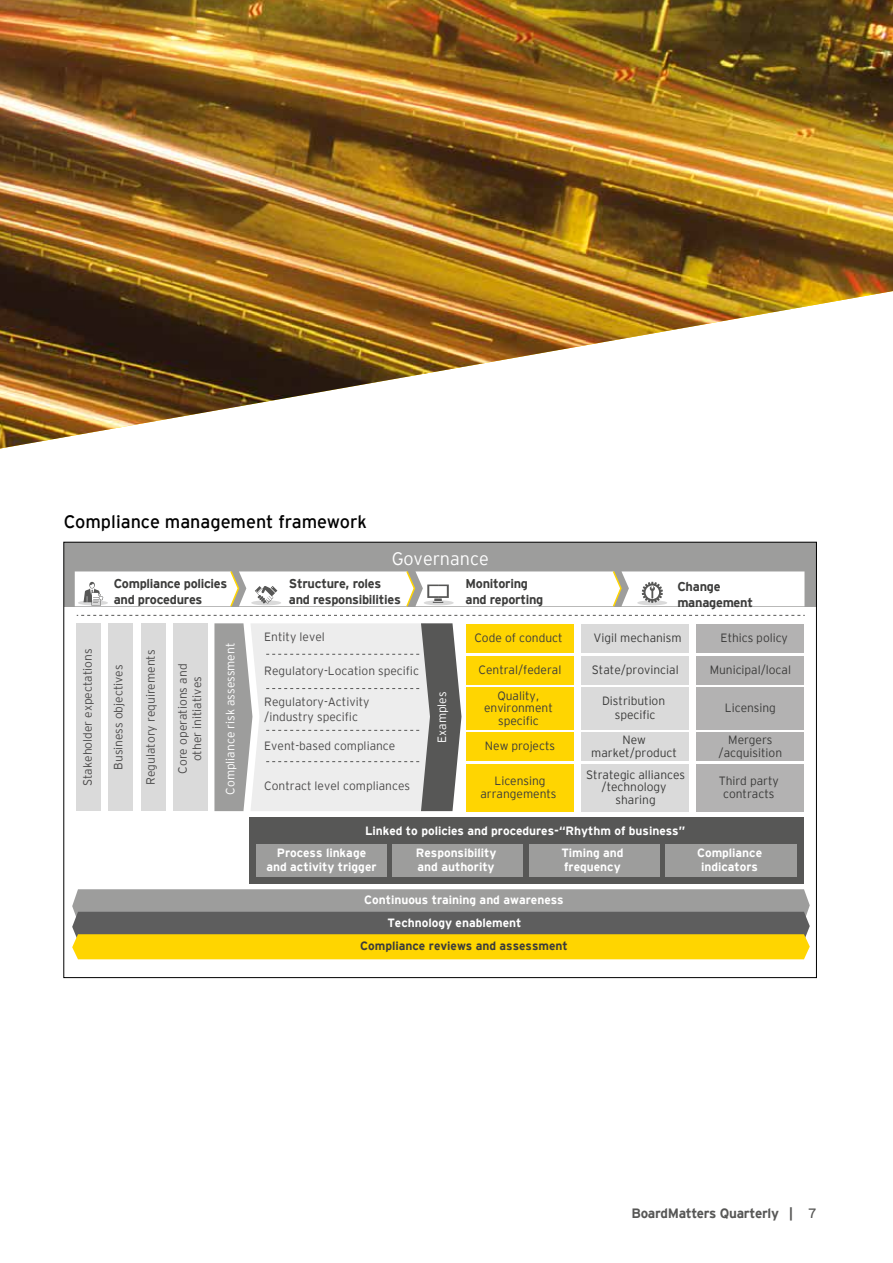
<style>
.page{position:relative;width:893px;height:1263px;background:#fff}
.page>*{position:absolute;margin:0;border:0;box-sizing:border-box;transform-origin:0 0}
.t1{font:18px "EY Interstate";color:#000}
.t2{font:300 18px "EY Interstate";letter-spacing:-.005em;color:#fff}
.t3{font:700 13.5px "EY Interstate";letter-spacing:-.02em;color:#575756}
.t4{font:700 12.75px/15.3px "EY Interstate";letter-spacing:-.025em;color:#3c3c3b}
.t5{font:300 12px/12.8px "EY Interstate";letter-spacing:-.005em;color:#3c3c3b;text-align:center}
.t6{font:300 12px/14.4px "EY Interstate";color:#4d4c4c;text-align:center}
.t7{font:700 12px/14.4px "EY Interstate";letter-spacing:-.005em;color:#fff}
.t8{font:300 12px "EY Interstate";color:#fff}
.t9{font:700 12px "EY Interstate";color:#3c3c3b}
.s1{font-weight:400}
</style>
<div class="page">
<img style="left:0;top:0;width:893px;height:449px">
<div style="left:250px;top:817px;width:554px;height:67px;background:#575756"></div>
<div style="left:256px;top:844px;width:131px;height:32px;background:#9d9d9c"></div>
<div style="left:393px;top:844px;width:130px;height:32px;background:#9d9d9c"></div>
<div style="left:529px;top:844px;width:130px;height:32px;background:#9d9d9c"></div>
<div style="left:666px;top:844px;width:131px;height:32px;background:#9d9d9c"></div>
<div style="left:64px;top:542px;width:752px;height:64px;background:#9d9d9c"></div>
<svg style="left:77px;top:615px;width:728px;height:1px"></svg>
<div style="left:76px;top:623px;width:24px;height:188px;background:#dadada"></div>
<div style="left:466px;top:625px;width:108px;height:28px;background:#ffd501"></div>
<div style="left:582px;top:625px;width:107px;height:28px;background:#dadada"></div>
<div style="left:697px;top:625px;width:107px;height:28px;background:#b3b2b2"></div>
<div style="left:466px;top:656px;width:108px;height:28px;background:#ffd501"></div>
<div style="left:582px;top:656px;width:107px;height:28px;background:#dadada"></div>
<div style="left:697px;top:656px;width:107px;height:28px;background:#b3b2b2"></div>
<div style="left:466px;top:687px;width:108px;height:43px;background:#ffd501"></div>
<div style="left:582px;top:687px;width:107px;height:43px;background:#dadada"></div>
<div style="left:697px;top:687px;width:107px;height:43px;background:#b3b2b2"></div>
<div style="left:466px;top:764px;width:108px;height:47px;background:#ffd501"></div>
<div style="left:582px;top:764px;width:107px;height:47px;background:#dadada"></div>
<div style="left:697px;top:764px;width:107px;height:47px;background:#b3b2b2"></div>
<div style="left:466px;top:733px;width:108px;height:28px;background:#ffd501"></div>
<div style="left:582px;top:733px;width:107px;height:28px;background:#dadada"></div>
<div style="left:697px;top:733px;width:107px;height:28px;background:#b3b2b2"></div>
<div style="left:108px;top:623px;width:25px;height:188px;background:#dadada"></div>
<div style="left:141px;top:623px;width:24px;height:188px;background:#dadada"></div>
<div style="left:173px;top:623px;width:35px;height:188px;background:#dadada"></div>
<svg style="left:72px;top:889px;width:738px;height:70px;background:#ac9d52"></svg>
<svg style="left:214px;top:623px;width:247px;height:188px;background:#cecece"></svg>
<svg style="left:75px;top:571px;width:729px;height:36px;background:#f4f3f2"></svg>
<h1 class="t1" style="left:64px;top:509px;width:305px">Compliance management framework</h1>
<h1 class="t2" style="left:392px;top:546px;width:99px">Governance</h1>
<p class="t6" style="left:80px;top:786px;width:139px;rotate:-90deg">Stakeholder expectations</p>
<p class="t4" style="left:114px;top:575px;width:115px">Compliance policies and procedures</p>
<p class="t4" style="left:289px;top:575px;width:114px">Structure, roles and responsibilities</p>
<p class="t4" style="left:465px;top:575px;width:79px">Monitoring and reporting</p>
<p class="t4" style="left:677px;top:578px;width:77px">Change management</p>
<p class="t6" style="left:110px;top:770px;width:107px;rotate:-90deg">Business objectives</p>
<p class="t6" style="left:143px;top:785px;width:137px;rotate:-90deg">Regulatory requirements</p>
<p class="t6" style="left:175px;top:774px;width:111px;rotate:-90deg">Core operations and other initiatives</p>
<p class="t8" style="left:222px;top:795px;width:153px;rotate:-90deg">Compliance risk assessment</p>
<p class="t6" style="left:264px;top:629px;width:62px">Entity level</p>
<p class="t5" style="left:474px;top:631px;width:90px">Code of conduct</p>
<p class="t5" style="left:721px;top:631px;width:69px">Ethics policy</p>
<p class="t5" style="left:479px;top:663px;width:84px">Central/federal</p>
<p class="t5" style="left:710px;top:663px;width:83px">Municipal/local</p>
<p class="t5" style="left:484px;top:688px;width:70px">Quality, environment specific</p>
<p class="t5" style="left:594px;top:631px;width:90px">Vigil mechanism</p>
<p class="t5" style="left:592px;top:663px;width:88px">State/provincial</p>
<p class="t5" style="left:602px;top:693px;width:65px;line-height:14.4px">Distribution specific</p>
<p class="t5" style="left:591px;top:733px;width:87px">New market/product</p>
<p class="t5" style="left:586px;top:767px;width:101px">Strategic alliances /technology sharing</p>
<p class="t5" style="left:719px;top:774px;width:62px">Third party contracts</p>
<p class="t6" style="left:264px;top:663px;width:156px">Regulatory-Location specific</p>
<p class="t6" style="left:264px;top:694px;width:107px;text-align:left">Regulatory-Activity /industry specific</p>
<p class="t6" style="left:264px;top:737px;width:133px">Event-based compliance</p>
<p class="t6" style="left:264px;top:778px;width:147px">Contract level compliances</p>
<p class="t8" style="left:433px;top:743px;width:53px;rotate:-90deg">Examples</p>
<p class="t5" style="left:725px;top:701px;width:53px">Licensing</p>
<p class="t5" style="left:485px;top:739px;width:72px">New projects</p>
<p class="t5" style="left:719px;top:733px;width:65px">Mergers /acquisition</p>
<p class="t5" style="left:480px;top:774px;width:78px">Licensing arrangements</p>
<p class="t7" style="left:277px;top:819px;width:410px;line-height:21.8px;text-indent:88px">Linked to policies and procedures-“Rhythm of business”<br>Process linkage</p>
<p class="t7" style="left:266px;top:859px;width:112px">and activity trigger</p>
<p class="t7" style="left:416px;top:844px;width:82px">Responsibility and authority</p>
<p class="t7" style="left:561px;top:844px;width:64px">Timing and frequency</p>
<p class="t7" style="left:697px;top:844px;width:67px;text-align:center">Compliance indicators</p>
<p class="t7" style="left:387px;top:888px;width:178px;line-height:22.5px;text-indent:-23px">Continuous training and awareness<br>Technology enablement</p>
<p class="t9" style="left:360px;top:937px;width:209px">Compliance reviews and assessment</p>
<p class="t3" style="left:631px;top:1203px;width:186px">BoardMatters Quarterly | <span class="s1">7</span></p>
</div>
